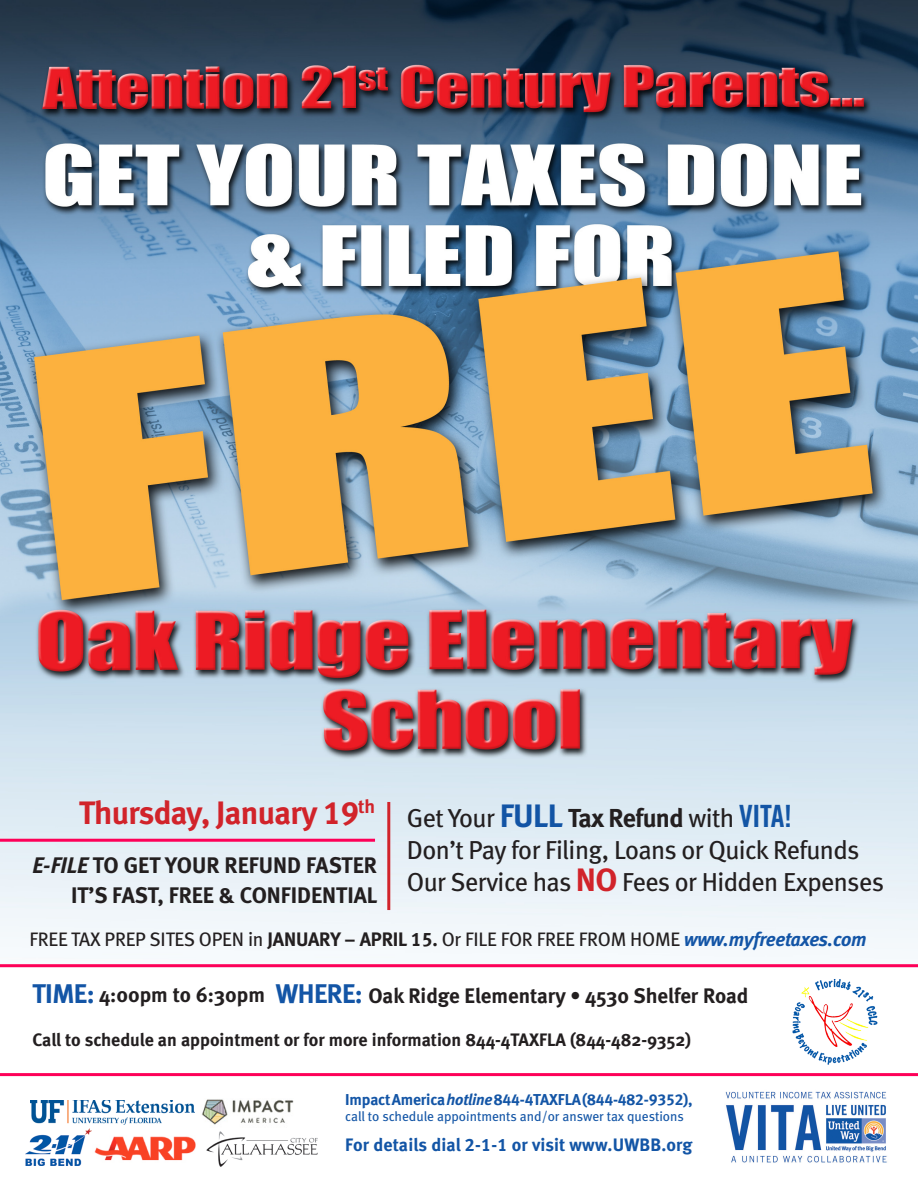
<style>
.page{position:relative;width:918px;height:1188px;background:#fff}
.page>*{position:absolute;margin:0;border:0;box-sizing:border-box;transform-origin:0 0}
.t1{font:32.4px "Meta Bold LF";letter-spacing:-.02em;color:#d1232a}
.t2{font:27px "Meta Bold LF";letter-spacing:-.02em;color:#1355a6}
.t3{font:25.95px/32.1px "Meta Book LF";letter-spacing:-.02em;color:#231f20}
.t4{font:22.5px "Meta Bold LF";color:#231f20}
.t5{font:700 21px "Meta";color:#231f20}
.t6{font:19.5px "Meta Book LF";letter-spacing:-.01em;color:#231f20}
.t7{font:700 18px "Meta";color:#231f20}
.t8{font:18px "Meta Bold LF";letter-spacing:.01em;color:#1355a6}
.t9{font:15.75px "Meta Bold LF";letter-spacing:-.01em;color:#1355a6}
.t10{font:13.5px "Meta Book LF";color:#1355a6}
.s1{font-family:"Meta Bold LF";font-size:32.4px;color:#1254a5}
.s2{font-family:"Meta Bold LF"}
.s3{font-family:"Trade Gothic Bold Cond Twenty";font-size:30.75px;color:#1355a5}
.s4{font-family:"Meta Bold LF";font-size:32.4px;color:#d1232a}
.s5{font-style:italic}
.s6{font-family:"Meta Bold LF";font-style:italic;color:#1355a6}
</style>
<div class="page">
<img style="left:0;top:0;width:918px;height:951px">
<img style="left:725px;top:1091px;width:162px;height:72px">
<img style="left:201px;top:1099px;width:93px;height:26px">
<img style="left:31px;top:1101px;width:163px;height:23px">
<img style="left:94px;top:1136px;width:102px;height:25px">
<img style="left:206px;top:1131px;width:112px;height:36px">
<img style="left:25px;top:1129px;width:67px;height:36px">
<hr style="left:0;top:964px;width:918px;height:3px;background:#fe0058">
<hr style="left:0;top:1073px;width:918px;height:3px;background:#fe0058">
<hr style="left:0;top:839px;width:375px;height:3px;background:#fe0058">
<hr style="left:387px;top:802px;width:3px;height:108px;background:#d1232a">
<img style="left:775px;top:967px;width:118px;height:110px">
<p class="t1" style="left:79px;top:794px;width:298px">Thursday, January 19<sup>th</sup></p>
<p class="t3" style="left:407px;top:802px;width:454px">Get Your <span class="s1">FULL</span> <span class="s2">Tax Refund</span> with <span class="s3">VITA!<br></span>Don’t Pay for Filing, Loans or Quick Refunds</p>
<p class="t3" style="left:407px;top:866px;width:479px">Our Service has <span class="s4">NO</span> Fees or Hidden Expenses</p>
<p class="t4" style="left:32px;top:852px;width:346px"><span class="s5">E-FILE</span> TO GET YOUR REFUND FASTER</p>
<p class="t4" style="left:71px;top:882px;width:308px">IT’S FAST, FREE &amp; CONFIDENTIAL</p>
<p class="t6" style="left:30px;top:928px;width:839px">FREE TAX PREP SITES OPEN in <span class="s2">JANUARY – APRIL 15.</span> Or FILE FOR FREE FROM HOME <span class="s6">www.myfreetaxes.com</span></p>
<p class="t2" style="left:33px;top:977px;width:64px">TIME:</p>
<p class="t2" style="left:276px;top:977px;width:88px">WHERE:</p>
<p class="t5" style="left:99px;top:982px;width:168px">4:00pm to 6:30pm</p>
<p class="t5" style="left:368px;top:983px;width:381px">Oak Ridge Elementary • 4530 Shelfer Road</p>
<p class="t7" style="left:33px;top:1029px;width:660px">Call to schedule an appointment or for more information 844-4TAXFLA (844-482-9352)</p>
<p class="t9" style="left:345px;top:1090px;width:349px">Impact America <span class="s5">hotline</span> 844-4TAXFLA (844-482-9352),</p>
<p class="t10" style="left:345px;top:1108px;width:340px">call to schedule appointments and/or answer tax questions</p>
<p class="t8" style="left:345px;top:1134px;width:349px">For details dial 2-1-1 or visit www.UWBB.org</p>
</div>
